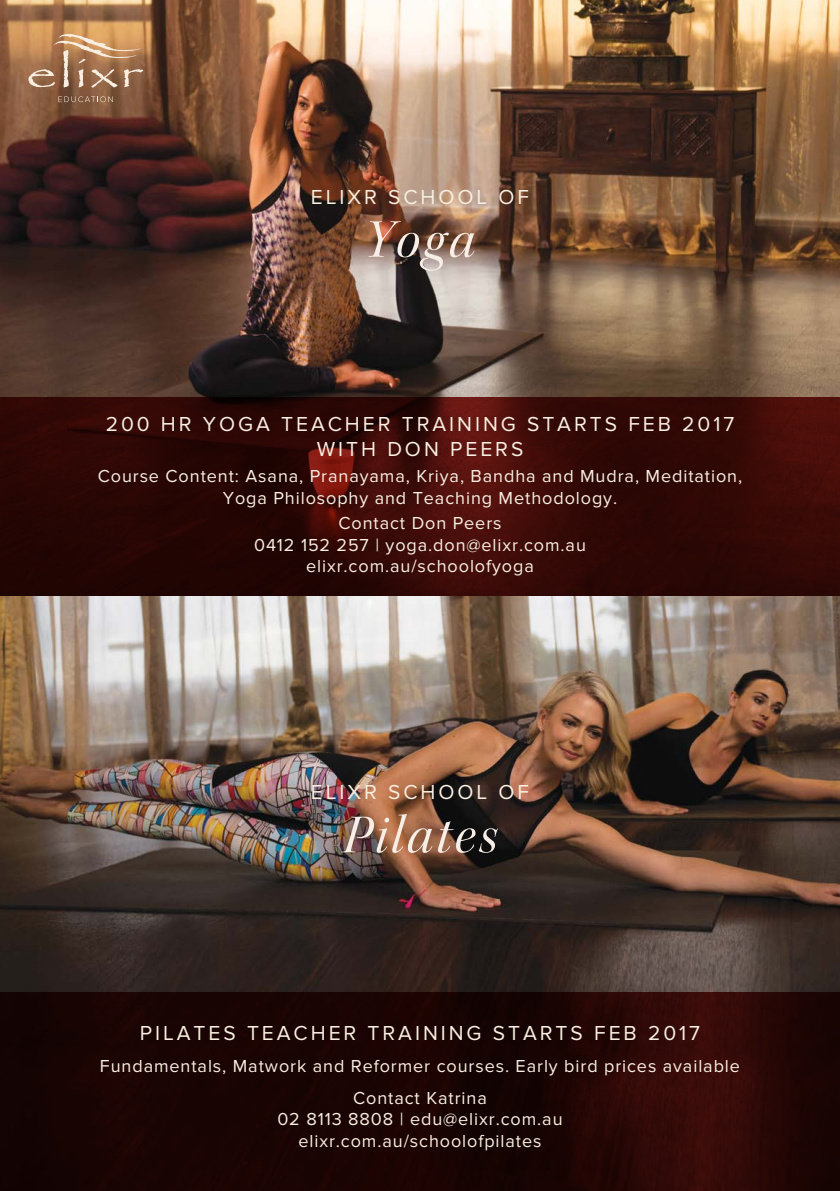
<style>
.page{position:relative;width:840px;height:1191px;background:#fff}
.page>*{position:absolute;margin:0;border:0;box-sizing:border-box;transform-origin:0 0}
.t1{font:55.2px "Kepler Std It Disp";letter-spacing:.06em;color:#f7eee7}
.t2{font:21px/25.2px "Proxima Nova";letter-spacing:.14em;color:#f8eee1;text-align:center}
.t3{font:18px/21.6px "Proxima Nova";letter-spacing:.05em;color:#f8eee1;text-align:center}
</style>
<div class="page">
<img style="left:0;top:0;width:839px;height:992px">
<svg style="left:0;top:992px;width:839px;height:199px;background:#1e0504"></svg>
<svg style="left:0;top:397px;width:839px;height:198px;background:#330906"></svg>
<svg style="left:28px;top:34px;width:115px;height:53px;background:#b78a65"></svg>
<svg style="left:58px;top:96px;width:55px;height:6px"></svg>
<p class="t2" style="left:311px;top:184px;width:219px">ELIXR SCHOOL OF</p>
<h1 class="t1" style="left:365px;top:208px;width:111px">Yoga</h1>
<p class="t2" style="left:106px;top:412px;width:629px">200 HR YOGA TEACHER TRAINING STARTS FEB 2017<br>WITH DON PEERS</p>
<p class="t3" style="left:98px;top:465px;width:645px">Course Content: Asana, Pranayama, Kriya, Bandha and Mudra, Meditation,<br>Yoga Philosophy and Teaching Methodology.</p>
<p class="t3" style="left:254px;top:513px;width:333px">Contact Don Peers<br>0412 152 257 | yoga.don@elixr.com.au elixr.com.au/schoolofyoga</p>
<p class="t2" style="left:311px;top:780px;width:219px">ELIXR SCHOOL OF</p>
<h1 class="t1" style="left:342px;top:803px;width:156px">Pilates</h1>
<p class="t2" style="left:140px;top:1021px;width:561px">PILATES TEACHER TRAINING STARTS FEB 2017</p>
<p class="t3" style="left:100px;top:1050px;width:641px;line-height:31.6px">Fundamentals, Matwork and Reformer courses. Early bird prices available<br>Contact Katrina</p>
<p class="t3" style="left:277px;top:1108px;width:286px">02 8113 8808 | edu@elixr.com.au elixr.com.au/schoolofpilates</p>
</div>
